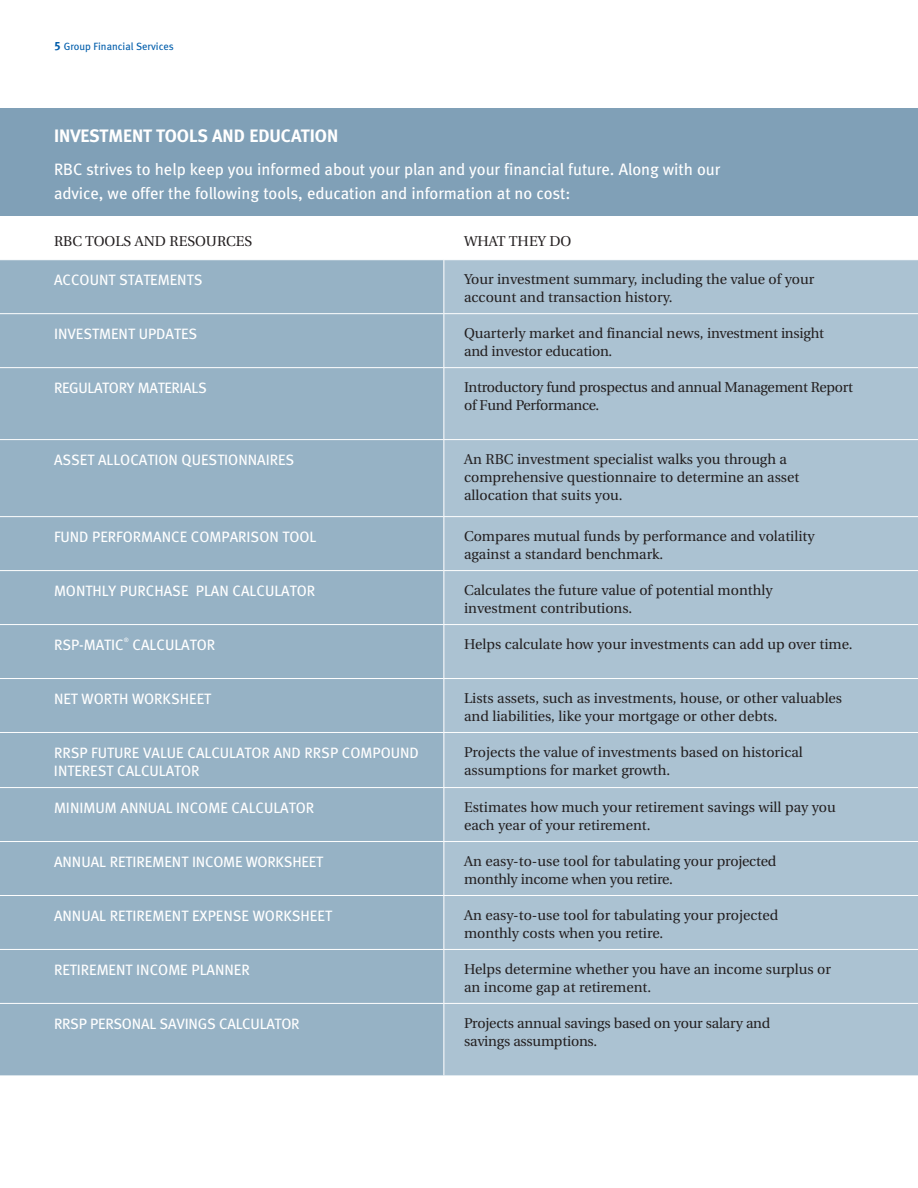
<style>
.page{position:relative;width:918px;height:1188px;background:#fff}
.page>*{position:absolute;margin:0;border:0;box-sizing:border-box;transform-origin:0 0}
.t1{font:18px "Meta Bold LF";color:#fff}
.t2{font:16.5px/24px "Meta Book LF";color:#fff}
.t3{font:15px/18px "Meta Book LF";color:#fff}
.t4{font:15px "Meta Book LF";letter-spacing:-.02em;color:#fff}
.t5{font:14.25px/18px "Utopia";color:#231f20}
.t6{font:14.25px/18px "Utopia";letter-spacing:-.02em;color:#231f20}
.t7{font:10.5px "Meta Book LF";color:#015dab}
.t8{font:6px "Meta Book LF";color:#fff}
.s1{font-family:"Meta Bold LF";font-size:12px}
</style>
<div class="page">
<div style="left:0;top:108px;width:918px;height:108px;background:#80a0b7"></div>
<div style="left:0;top:260px;width:444px;height:815px;background:#96b2c5"></div>
<div style="left:445px;top:260px;width:472px;height:815px;background:#abc2d2"></div>
<hr style="left:0;top:313px;width:444px;height:1px;background:#fff">
<hr style="left:444px;top:313px;width:474px;height:1px;background:#fff">
<hr style="left:0;top:367px;width:444px;height:1px;background:#fff">
<hr style="left:444px;top:367px;width:474px;height:1px;background:#fff">
<hr style="left:0;top:439px;width:444px;height:1px;background:#fff">
<hr style="left:444px;top:439px;width:474px;height:1px;background:#fff">
<hr style="left:0;top:516px;width:444px;height:1px;background:#fff">
<hr style="left:444px;top:516px;width:474px;height:1px;background:#fff">
<hr style="left:0;top:570px;width:444px;height:1px;background:#fff">
<hr style="left:444px;top:570px;width:474px;height:1px;background:#fff">
<hr style="left:0;top:624px;width:444px;height:1px;background:#fff">
<hr style="left:444px;top:624px;width:474px;height:1px;background:#fff">
<hr style="left:0;top:678px;width:444px;height:1px;background:#fff">
<hr style="left:444px;top:678px;width:474px;height:1px;background:#fff">
<hr style="left:0;top:732px;width:444px;height:1px;background:#fff">
<hr style="left:444px;top:732px;width:474px;height:1px;background:#fff">
<hr style="left:0;top:787px;width:444px;height:1px;background:#fff">
<hr style="left:444px;top:787px;width:474px;height:1px;background:#fff">
<hr style="left:0;top:841px;width:444px;height:1px;background:#fff">
<hr style="left:444px;top:841px;width:474px;height:1px;background:#fff">
<hr style="left:0;top:895px;width:444px;height:1px;background:#fff">
<hr style="left:444px;top:895px;width:474px;height:1px;background:#fff">
<hr style="left:0;top:949px;width:444px;height:1px;background:#fff">
<hr style="left:444px;top:949px;width:474px;height:1px;background:#fff">
<hr style="left:0;top:1003px;width:444px;height:1px;background:#fff">
<hr style="left:444px;top:1003px;width:474px;height:1px;background:#fff">
<p class="t7" style="left:54px;top:40px;width:121px"><span class="s1">5</span> GROUP FINANCIAL SERVICES</p>
<p class="t1" style="left:54px;top:126px;width:286px">INVESTM ENT TOOLS AND EDUCATION</p>
<p class="t2" style="left:54px;top:157px;width:668px">RBC STRIVES TO HELP KEEP YOU INFORMED ABOUT YOUR PLAN AND YOUR FINANCIAL FUTURE. ALONG WITH OUR<br>ADVICE, WE OFFER THE FOLLOWING TOOLS, EDUCATION AND INFORMATION AT NO COST:</p>
<p class="t5" style="left:54px;top:232px;width:200px">RBC TOOLS AND RESOURCES</p>
<p class="t5" style="left:464px;top:232px;width:97px">WHAT they do</p>
<p class="t3" style="left:54px;top:271px;width:148px">ACCOUNT STATEMENTS</p>
<p class="t5" style="left:464px;top:270px;width:352px">Your investment summary, including the value of your account and transaction history.</p>
<p class="t3" style="left:54px;top:325px;width:136px">I NVESTME NT UPDATES</p>
<p class="t5" style="left:464px;top:324px;width:361px">Quarterly market and financial news, investment insight and investor education.</p>
<p class="t4" style="left:54px;top:379px;width:153px">REG ULATORY MATERIALS</p>
<p class="t6" style="left:464px;top:378px;width:391px">Introductory fund prospectus and annual Management Report of Fund Performance.</p>
<p class="t3" style="left:54px;top:450px;width:10px">ASSE</p>
<p class="t3" style="left:87px;top:450px;width:139px">T ALLOCATION QU ESTIONNAI</p>
<p class="t3" style="left:270px;top:450px;width:26px">RES</p>
<p class="t5" style="left:464px;top:450px;width:337px">An RBC investment specialist walks you through a comprehensive questionnaire to determine an asset allocation that suits you.</p>
<p class="t3" style="left:54px;top:528px;width:47px">FUND PERF</p>
<p class="t3" style="left:123px;top:528px;width:195px">ORMANCE COMPARISON TOOL</p>
<p class="t5" style="left:464px;top:527px;width:352px">Compares mutual funds by performance and volatility against a standard benchmark.</p>
<p class="t3" style="left:54px;top:581px;width:259px">MONTH LY PURCHASE PLAN CALCULATOR</p>
<p class="t5" style="left:464px;top:581px;width:310px">Calculates the future value of potential monthly investment contributions.</p>
<p class="t3" style="left:54px;top:635px;width:70px">RSP-MATIC</p>
<p class="t8" style="left:124px;top:637px;width:7px">®</p>
<p class="t3" style="left:133px;top:635px;width:81px">CALCULATOR</p>
<p class="t5" style="left:464px;top:635px;width:390px">Helps calculate how your investments can add up over time.</p>
<p class="t3" style="left:54px;top:689px;width:127px">NET WORTH WOR KSHEE</p>
<p class="t3" style="left:204px;top:689px;width:8px">T</p>
<p class="t5" style="left:464px;top:689px;width:380px">Lists assets, such as investments, house, or other valuables and liabilities, like your mortgage or other debts.</p>
<p class="t3" style="left:54px;top:743px;width:364px">RRSP FUTURE VALUE CALCULATOR AND RRSP COMPOUND<br>INTERES</p>
<p class="t5" style="left:464px;top:743px;width:340px">Projects the value of investments based on historical assumptions for market growth.</p>
<p class="t3" style="left:106px;top:761px;width:91px">T CALCULATOR</p>
<p class="t3" style="left:54px;top:798px;width:258px">MINIMUM ANNUAL INCOME CALCULATOR</p>
<p class="t5" style="left:464px;top:798px;width:373px">Estimates how much your retirement savings will pay you each year of your retirement.</p>
<p class="t3" style="left:54px;top:852px;width:93px">ANNUAL RETIREME</p>
<p class="t3" style="left:172px;top:852px;width:121px">NT INCOME WORKSHEE</p>
<p class="t3" style="left:316px;top:852px;width:8px">T</p>
<p class="t5" style="left:464px;top:852px;width:314px">An easy-to-use tool for tabulating your projected monthly income when you retire.</p>
<p class="t3" style="left:54px;top:906px;width:93px">ANNUAL RETIREME</p>
<p class="t3" style="left:172px;top:906px;width:129px">NT EXPENSE WORKSHEE</p>
<p class="t3" style="left:325px;top:906px;width:8px">T</p>
<p class="t5" style="left:464px;top:906px;width:316px">An easy-to-use tool for tabulating your projected monthly costs when you retire.</p>
<p class="t3" style="left:54px;top:960px;width:37px">RETIREME</p>
<p class="t3" style="left:116px;top:960px;width:126px">NT INCOME PLANNER</p>
<p class="t5" style="left:464px;top:960px;width:368px">Helps determine whether you have an income surplus or an income gap at retirement.</p>
<p class="t3" style="left:54px;top:1014px;width:45px">RRSP PERS</p>
<p class="t3" style="left:122px;top:1014px;width:176px">ONAL SAVINGS CALCULATOR</p>
<p class="t5" style="left:464px;top:1014px;width:308px">Projects annual savings based on your salary and savings assumptions.</p>
</div>
